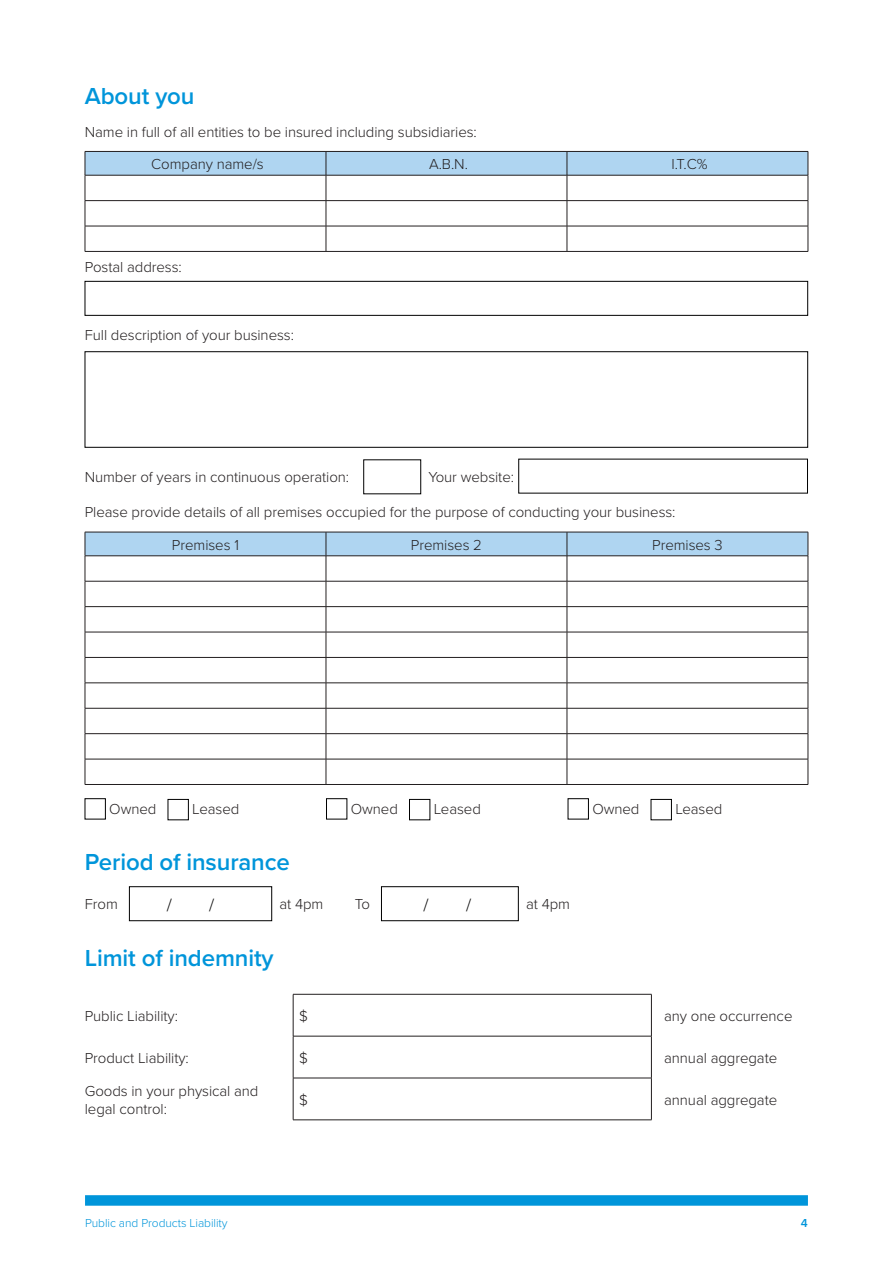
<style>
.page{position:relative;width:893px;height:1263px;background:#fff}
.page>*{position:absolute;margin:0;border:0;box-sizing:border-box;transform-origin:0 0}
.t1{font:600 24px "Proxima Nova";letter-spacing:-.005em;color:#0095da}
.t2{font:300 18px "Proxima Nova";color:#000}
.t3{font:300 15px/32.5px "Proxima Nova";letter-spacing:-.005em;color:#231f20}
.t4{font:300 12px "Proxima Nova";letter-spacing:-.005em;color:#0095da}
.t5{font:600 12px "Proxima Nova";color:#0095da}
</style>
<div class="page">
<div style="left:85px;top:1195px;width:723px;height:11px;background:#0095da"></div>
<hr style="left:85px;top:251px;width:241px;height:1px;background:#231f20">
<hr style="left:326px;top:251px;width:241px;height:1px;background:#231f20">
<hr style="left:567px;top:251px;width:241px;height:1px;background:#231f20">
<svg style="left:85px;top:151px;width:724px;height:100px"></svg>
<hr style="left:567px;top:175px;width:241px;height:1px;background:#231f20">
<div style="left:85px;top:281px;width:723px;height:35px;border:1px solid #000"></div>
<div style="left:85px;top:351px;width:723px;height:96px;border:1px solid #000"></div>
<hr style="left:85px;top:784px;width:241px;height:1px;background:#231f20">
<hr style="left:326px;top:784px;width:241px;height:1px;background:#231f20">
<hr style="left:567px;top:784px;width:241px;height:1px;background:#231f20">
<svg style="left:85px;top:532px;width:724px;height:252px"></svg>
<hr style="left:567px;top:555px;width:241px;height:1px;background:#231f20">
<div style="left:85px;top:798px;width:21px;height:21px;border:1px solid #000"></div>
<div style="left:168px;top:799px;width:21px;height:21px;border:1px solid #000"></div>
<div style="left:326px;top:798px;width:21px;height:21px;border:1px solid #000"></div>
<div style="left:409px;top:799px;width:21px;height:21px;border:1px solid #000"></div>
<div style="left:568px;top:798px;width:21px;height:21px;border:1px solid #000"></div>
<div style="left:651px;top:799px;width:21px;height:21px;border:1px solid #000"></div>
<div style="left:129px;top:886px;width:143px;height:35px;border:1px solid #000"></div>
<div style="left:381px;top:886px;width:137px;height:35px;border:1px solid #000"></div>
<hr style="left:293px;top:994px;width:359px;height:1px;background:#231f20">
<hr style="left:293px;top:994px;width:1px;height:42px;background:#231f20">
<hr style="left:651px;top:994px;width:1px;height:42px;background:#231f20">
<hr style="left:293px;top:1036px;width:359px;height:1px;background:#231f20">
<hr style="left:293px;top:1036px;width:1px;height:42px;background:#231f20">
<hr style="left:651px;top:1036px;width:1px;height:42px;background:#231f20">
<hr style="left:293px;top:1078px;width:359px;height:1px;background:#231f20">
<hr style="left:293px;top:1078px;width:1px;height:42px;background:#231f20">
<hr style="left:651px;top:1078px;width:1px;height:42px;background:#231f20">
<hr style="left:293px;top:1119px;width:359px;height:1px;background:#231f20">
<h1 class="t1" style="left:85px;top:78px;width:111px">About you</h1>
<p class="t3" style="left:151px;top:115px;width:327px;text-indent:-66px">Name in full of all entities to be insured including subsidiaries:<br>Company name/s</p>
<p class="t3" style="left:429px;top:147px;width:40px">A.B.N.</p>
<p class="t3" style="left:671px;top:147px;width:38px">I.T.C%</p>
<p class="t3" style="left:85px;top:250px;width:99px">Postal address:</p>
<p class="t3" style="left:85px;top:318px;width:211px">Full description of your business:</p>
<p class="t3" style="left:85px;top:460px;width:266px">Number of years in continuous operation:</p>
<p class="t3" style="left:428px;top:460px;width:87px">Your website:</p>
<p class="t3" style="left:172px;top:495px;width:505px;text-indent:-87px">Please provide details of all premises occupied for the purpose of conducting your business:<br>Premises 1</p>
<p class="t3" style="left:411px;top:528px;width:73px">Premises 2</p>
<p class="t3" style="left:652px;top:528px;width:72px">Premises 3</p>
<p class="t3" style="left:109px;top:791px;width:49px">Owned</p>
<p class="t3" style="left:192px;top:791px;width:49px">Leased</p>
<p class="t3" style="left:351px;top:791px;width:49px">Owned</p>
<p class="t3" style="left:434px;top:791px;width:49px">Leased</p>
<p class="t3" style="left:592px;top:791px;width:49px">Owned</p>
<p class="t3" style="left:675px;top:791px;width:49px">Leased</p>
<h1 class="t1" style="left:85px;top:844px;width:207px">Period of insurance</h1>
<p class="t3" style="left:85px;top:887px;width:35px">From</p>
<p class="t2" style="left:167px;top:891px;width:7px">/</p>
<p class="t2" style="left:209px;top:891px;width:7px">/</p>
<p class="t3" style="left:279px;top:887px;width:45px">at 4pm</p>
<p class="t3" style="left:355px;top:887px;width:17px">To</p>
<p class="t2" style="left:424px;top:891px;width:7px">/</p>
<p class="t2" style="left:466px;top:891px;width:7px">/</p>
<p class="t3" style="left:526px;top:887px;width:45px">at 4pm</p>
<h1 class="t1" style="left:85px;top:940px;width:190px">Limit of indemnity</h1>
<p class="t3" style="left:85px;top:999px;width:95px">Public Liability:</p>
<p class="t3" style="left:299px;top:999px;width:10px">$</p>
<p class="t3" style="left:664px;top:999px;width:130px">any one occurrence</p>
<p class="t3" style="left:85px;top:1041px;width:106px">Product Liability:</p>
<p class="t3" style="left:299px;top:1041px;width:10px">$</p>
<p class="t3" style="left:664px;top:1041px;width:115px">annual aggregate</p>
<p class="t3" style="left:85px;top:1081px;width:175px;line-height:18px">Goods in your physical and legal control:</p>
<p class="t3" style="left:299px;top:1083px;width:10px">$</p>
<p class="t3" style="left:664px;top:1083px;width:115px">annual aggregate</p>
<p class="t4" style="left:85px;top:1214px;width:144px">Public and Products Liability</p>
<p class="t5" style="left:801px;top:1214px;width:8px">4</p>
</div>
